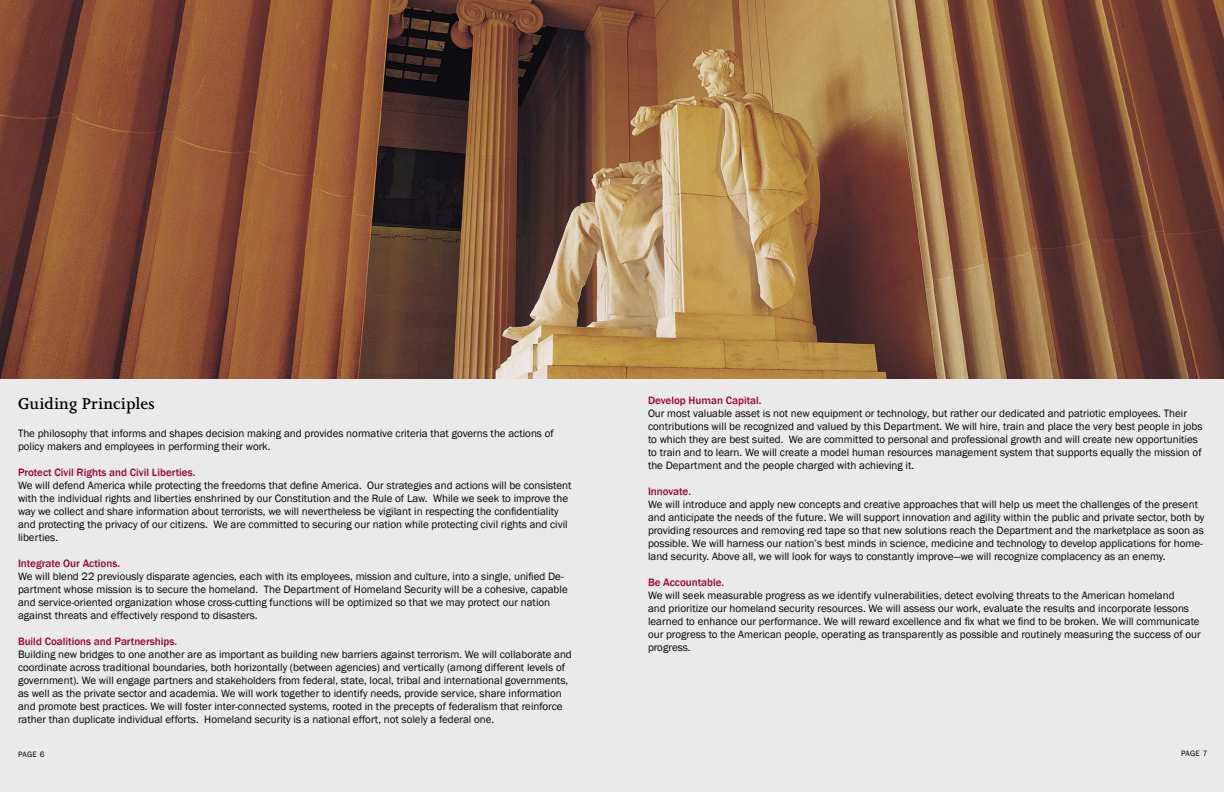
<style>
.page{position:relative;width:1224px;height:792px;background:#fff}
.page>*{position:absolute;margin:0;border:0;box-sizing:border-box;transform-origin:0 0}
.t1{font:600 18px "Joanna";color:#000}
.t2{font:11px/13px "Franklin Gothic";color:#000}
.t3{font:500 11px "Franklin Gothic";color:#a0002f}
.t4{font:8px "Franklin Gothic";letter-spacing:.025em;color:#000}
</style>
<div class="page">
<div style="left:0;top:360px;width:1224px;height:432px;background:#eaeaea"></div>
<img style="left:0;top:0;width:1224px;height:379px">
<p class="t3" style="left:648px;top:393px;width:115px">Develop Human Capital.</p>
<p class="t2" style="left:648px;top:407px;width:556px">Our most valuable asset is not new equipment or technology, but rather our dedicated and patriotic employees. Their contributions will be recognized and valued by this Department. We will hire, train and place the very best people in jobs to which they are best suited. We are committed to personal and professional growth and will create new opportunities to train and to learn. We will create a model human resources management system that supports equally the mission of the Department and the people charged with achieving it.</p>
<p class="t3" style="left:648px;top:484px;width:45px">Innovate.</p>
<p class="t2" style="left:648px;top:498px;width:558px">We will introduce and apply new concepts and creative approaches that will help us meet the challenges of the present and anticipate the needs of the future. We will support innovation and agility within the public and private sector, both by providing resources and removing red tape so that new solutions reach the Department and the marketplace as soon as possible. We will harness our nation’s best minds in science, medicine and technology to develop applications for home&shy;land security. Above all, we will look for ways to constantly improve—we will recognize complacency as an enemy.</p>
<p class="t3" style="left:648px;top:575px;width:78px">Be Accountable.</p>
<p class="t2" style="left:648px;top:589px;width:554px">We will seek measurable progress as we identify vulnerabilities, detect evolving threats to the American homeland<br>and prioritize our homeland security resources. We will assess our work, evaluate the results and incorporate lessons learned to enhance our performance. We will reward excellence and fix what we find to be broken. We will communicate our progress to the American people, operating as transparently as possible and routinely measuring the success of our progress.</p>
<p class="t1" style="left:18px;top:394px;width:138px">Guiding Principles</p>
<p class="t2" style="left:18px;top:427px;width:537px">The philosophy that informs and shapes decision making and provides normative criteria that governs the actions of policy makers and employees in performing their work.</p>
<p class="t3" style="left:18px;top:465px;width:179px">Protect Civil Rights and Civil Liberties.</p>
<p class="t2" style="left:18px;top:479px;width:555px">We will defend America while protecting the freedoms that define America. Our strategies and actions will be consistent with the individual rights and liberties enshrined by our Constitution and the Rule of Law. While we seek to improve the way we collect and share information about terrorists, we will nevertheless be vigilant in respecting the confidentiality and protecting the privacy of our citizens. We are committed to securing our nation while protecting civil rights and civil liberties.</p>
<p class="t3" style="left:18px;top:556px;width:104px">Integrate Our Actions.</p>
<p class="t2" style="left:18px;top:570px;width:551px">We will blend 22 previously disparate agencies, each with its employees, mission and culture, into a single, unified De&shy;partment whose mission is to secure the homeland. The Department of Homeland Security will be a cohesive, capable and service-oriented organization whose cross-cutting functions will be optimized so that we may protect our nation against threats and effectively respond to disasters.</p>
<p class="t3" style="left:18px;top:634px;width:161px">Build Coalitions and Partnerships.</p>
<p class="t2" style="left:18px;top:648px;width:555px">Building new bridges to one another are as important as building new barriers against terrorism. We will collaborate and coordinate across traditional boundaries, both horizontally (between agencies) and vertically (among different levels of government). We will engage partners and stakeholders from federal, state, local, tribal and international governments, as well as the private sector and academia. We will work together to identify needs, provide service, share information and promote best practices. We will foster inter-connected systems, rooted in the precepts of federalism that reinforce rather than duplicate individual efforts. Homeland security is a national effort, not solely a federal one.</p>
<p class="t4" style="left:18px;top:749px;width:28px">PAGE 6</p>
<p class="t4" style="left:1181px;top:748px;width:28px">PAGE 7</p>
</div>
